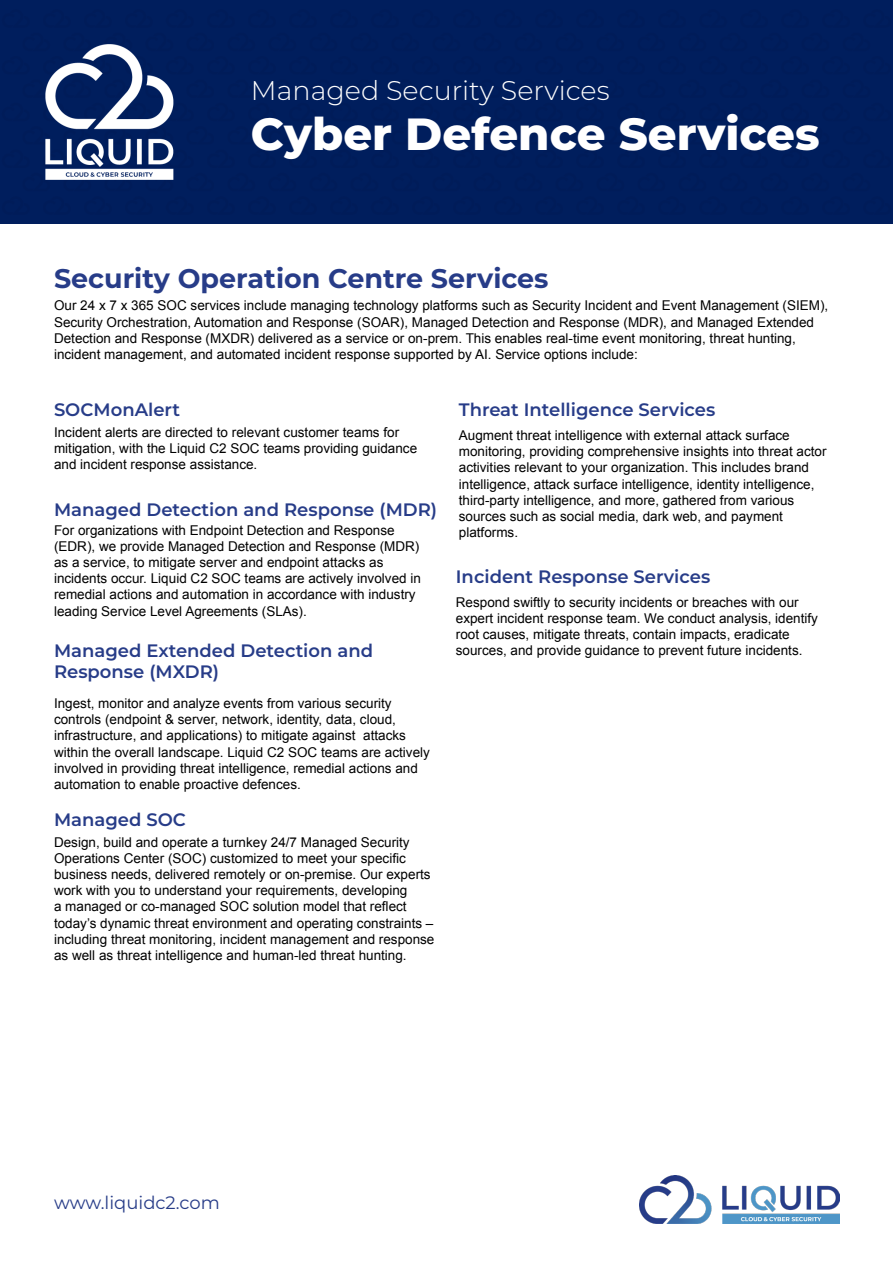
<style>
.page{position:relative;width:893px;height:1263px;background:#fff}
.page>*{position:absolute;margin:0;border:0;box-sizing:border-box;transform-origin:0 0}
.t1{font:800 45px "Montserrat";color:#fff}
.t2{font:700 27px "Montserrat";color:#273c88}
.t3{font:300 27px "Montserrat";color:#fff}
.t4{font:600 18px/21.6px "Montserrat";color:#273c88}
.t5{font:18px "Montserrat";color:#273c88}
.t6{font:13.5px/16.2px "Arial";color:#000}
</style>
<div class="page">
<div style="left:0;top:0;width:893px;height:223px;background:#001e5d"></div>
<img style="left:640px;top:1176px;width:199px;height:47px">
<h2 class="t3" style="left:251px;top:72px;width:360px">Managed Security Services</h2>
<h1 class="t1" style="left:251px;top:101px;width:570px">Cyber Defence Services</h1>
<p class="t2" style="left:54px;top:259px;width:496px">Security Operation Centre Services</p>
<p class="t6" style="left:54px;top:298px;width:776px">Our 24 x 7 x 365 SOC services include managing technology platforms such as Security Incident and Event Management (SIEM), Security Orchestration, Automation and Response (SOAR), Managed Detection and Response (MDR), and Managed Extended Detection and Response (MXDR) delivered as a service or on-prem. This enables real-time event monitoring, threat hunting, incident management, and automated incident response supported by AI. Service options include:</p>
<p class="t4" style="left:54px;top:398px;width:128px">SOCMonAlert</p>
<p class="t6" style="left:54px;top:424px;width:365px">Incident alerts are directed to relevant customer teams for mitigation, with the Liquid C2 SOC teams providing guidance and incident response assistance.</p>
<p class="t4" style="left:54px;top:497px;width:385px">Managed Detection and Response (MDR)</p>
<p class="t6" style="left:54px;top:522px;width:368px">For organizations with Endpoint Detection and Response (EDR), we provide Managed Detection and Response (MDR) as a service, to mitigate server and endpoint attacks as incidents occur. Liquid C2 SOC teams are actively involved in remedial actions and automation in accordance with industry leading Service Level Agreements (SLAs).</p>
<p class="t4" style="left:54px;top:639px;width:321px">Managed Extended Detection and<br>Response (MXDR)</p>
<p class="t6" style="left:54px;top:695px;width:377px">Ingest, monitor and analyze events from various security controls (endpoint &amp; server, network, identity, data, cloud, infrastructure, and applications) to mitigate against attacks within the overall landscape. Liquid C2 SOC teams are actively involved in providing threat intelligence, remedial actions and automation to enable proactive defences.</p>
<p class="t4" style="left:54px;top:808px;width:134px">Managed SOC</p>
<p class="t6" style="left:54px;top:834px;width:382px">Design, build and operate a turnkey 24/7 Managed Security Operations Center (SOC) customized to meet your specific business needs, delivered remotely or on-premise. Our experts work with you to understand your requirements, developing<br>a managed or co-managed SOC solution model that reflect today’s dynamic threat environment and operating constraints – including threat monitoring, incident management and response as well as threat intelligence and human-led threat hunting.</p>
<p class="t4" style="left:459px;top:398px;width:258px">Threat Intelligence Services</p>
<p class="t6" style="left:459px;top:427px;width:369px">Augment threat intelligence with external attack surface monitoring, providing comprehensive insights into threat actor activities relevant to your organization. This includes brand intelligence, attack surface intelligence, identity intelligence, third-party intelligence, and more, gathered from various sources such as social media, dark web, and payment platforms.</p>
<p class="t4" style="left:456px;top:565px;width:256px">Incident Response Services</p>
<p class="t6" style="left:456px;top:594px;width:364px">Respond swiftly to security incidents or breaches with our expert incident response team. We conduct analysis, identify root causes, mitigate threats, contain impacts, eradicate sources, and provide guidance to prevent future incidents.</p>
<h3 class="t5" style="left:54px;top:1190px;width:167px">www.liquidc2.com</h3>
</div>
